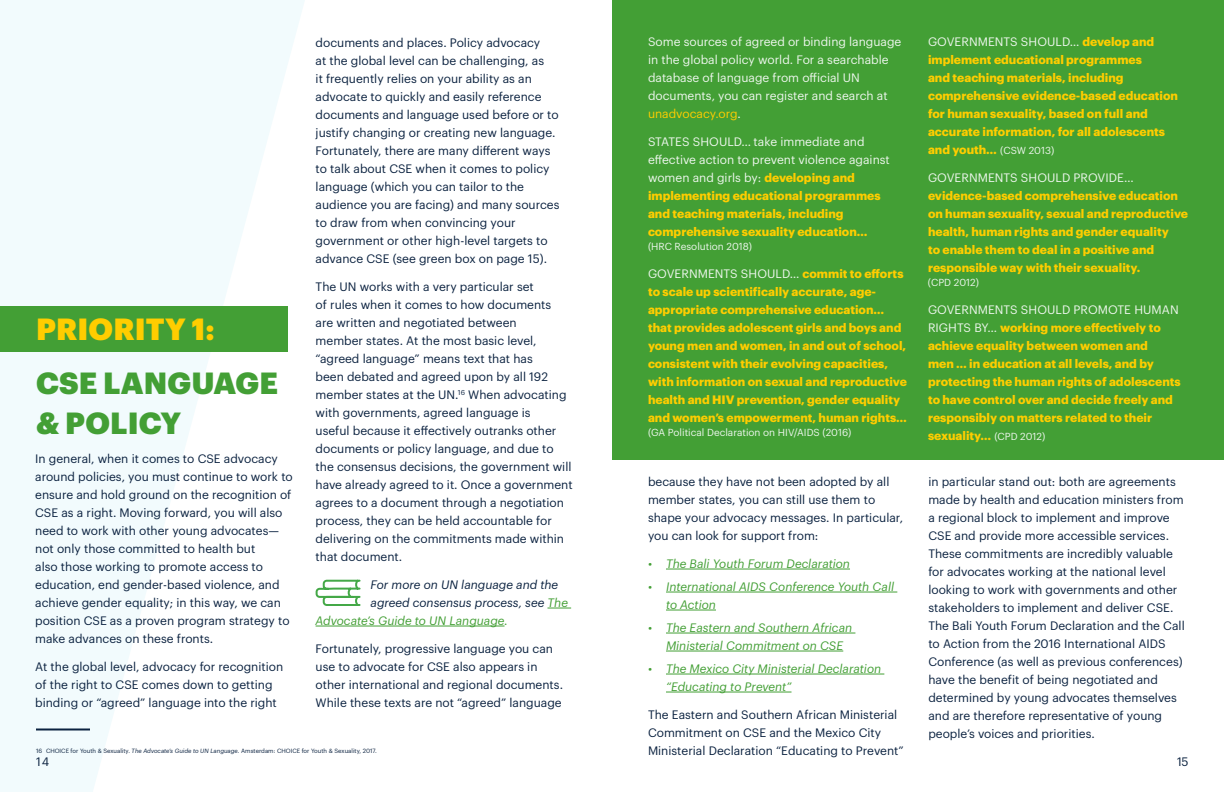
<style>
.page{position:relative;width:1224px;height:792px;background:#fff}
.page>*{position:absolute;margin:0;border:0;box-sizing:border-box;transform-origin:0 0}
.t1{font:900 30px/40px "Graphik";letter-spacing:.005em;color:#439f35}
.t2{font:900 30px "Graphik";letter-spacing:.005em;color:#ffcd00}
.t3{font:12px/18px "Graphik";color:#0b2240}
.t4{font:700 12px/18px "Graphik";color:#ffcd00}
.t5{font:italic 12px/18px "Graphik";color:#439f35}
.t6{font:12px/18px "Graphik";color:#edf6ed}
.t7{font:italic 12px "Graphik";color:#0b2240}
.t8{font:10px "Graphik";color:#edf6ed}
.t9{font:6px "Graphik";color:#0b2240}
.s1{color:#ffcd00}
.s2{font-weight:400;color:#edf6ed}
.s3{font-weight:400;font-size:10px;color:#edf6ed}
.s4{color:#439f35}
.s5{font-style:italic}
</style>
<div class="page">
<svg style="left:0;top:0;width:305px;height:792px;fill:#f2fbfd"></svg>
<svg style="left:547px;top:608px;width:24px;height:1px"></svg>
<hr style="left:316px;top:626px;width:189px;height:1px;background:#439f35">
<div style="left:0;top:306px;width:287px;height:46px;background:#439f35"></div>
<div style="left:612px;top:0;width:612px;height:460px;background:#439f35"></div>
<hr style="left:36px;top:728px;width:54px;height:2px;background:#0b2240">
<hr style="left:666px;top:569px;width:184px;height:1px;background:#439f35">
<hr style="left:666px;top:592px;width:231px;height:1px;background:#439f35">
<hr style="left:666px;top:610px;width:50px;height:1px;background:#439f35">
<hr style="left:666px;top:633px;width:189px;height:1px;background:#439f35">
<hr style="left:666px;top:651px;width:177px;height:1px;background:#439f35">
<hr style="left:666px;top:674px;width:218px;height:1px;background:#439f35">
<hr style="left:666px;top:692px;width:126px;height:1px;background:#439f35">
<svg style="left:315px;top:579px;width:46px;height:27px"></svg>
<p class="t6" style="left:648px;top:34px;width:255px">Some sources of agreed or binding language in the global policy world. For a searchable database of language from official UN documents, you can register and search at <span class="s1">unadvocacy.org</span>.</p>
<p class="t4" style="left:648px;top:134px;width:243px"><span class="s2">STATES SHOULD… take immediate and effective action to prevent violence against women and girls by:</span> developing and implementing educational programmes and teaching materials, including comprehensive sexuality education…</p>
<p class="t8" style="left:648px;top:243px;width:106px">(HRC Resolution 2018)</p>
<p class="t4" style="left:648px;top:266px;width:260px"><span class="s2">GOVERNMENTS SHOULD…</span> commit to efforts to scale up scientifically accurate, age&shy;appropriate comprehensive education… that provides adolescent girls and boys and young men and women, in and out of school, consistent with their evolving capacities, with information on sexual and reproductive health and HIV prevention, gender equality and women’s empowerment, human rights…</p>
<p class="t8" style="left:648px;top:429px;width:205px">(GA Political Declaration on HIV/AIDS (2016)</p>
<p class="t4" style="left:928px;top:34px;width:252px"><span class="s2">GOVERNMENTS SHOULD…</span> develop and implement educational programmes<br>and teaching materials, including comprehensive evidence-based education for human sexuality, based on full and accurate information, for all adolescents and youth… <span class="s3">(CSW 2013)</span></p>
<p class="t6" style="left:928px;top:170px;width:207px">GOVERNMENTS SHOULD PROVIDE…</p>
<p class="t4" style="left:928px;top:188px;width:262px">evidence-based comprehensive education on human sexuality, sexual and reproductive health, human rights and gender equality<br>to enable them to deal in a positive and responsible way with their sexuality.</p>
<p class="t8" style="left:928px;top:279px;width:52px">(CPD 2012)</p>
<p class="t4" style="left:928px;top:302px;width:254px"><span class="s2">GOVERNMENTS SHOULD PROMOTE HUMAN RIGHTS BY…</span> working more effectively to achieve equality between women and<br>men … in education at all levels, and by protecting the human rights of adolescents to have control over and decide freely and responsibly on matters related to their sexuality… <span class="s3">(CPD 2012)</span></p>
<p class="t3" style="left:316px;top:34px;width:245px">documents and places. Policy advocacy<br>at the global level can be challenging, as<br>it frequently relies on your ability as an advocate to quickly and easily reference documents and language used before or to justify changing or creating new language.<br>Fortunately, there are many different ways to talk about CSE when it comes to policy language (which you can tailor to the audience you are facing) and many sources to draw from when convincing your government or other high-level targets to advance CSE (see green box on page 15).</p>
<p class="t3" style="left:316px;top:278px;width:259px">The UN works with a very particular set<br>of rules when it comes to how documents<br>are written and negotiated between<br>member states. At the most basic level, “agreed language” means text that has<br>been debated and agreed upon by all 192 member states at the UN.<sup>16</sup> When advocating with governments, agreed language is<br>useful because it effectively outranks other documents or policy language, and due to the consensus decisions, the government will have already agreed to it. Once a government agrees to a document through a negotiation process, they can be held accountable for delivering on the commitments made within that document.</p>
<p class="t7" style="left:371px;top:579px;width:189px">For more on UN language and the</p>
<p class="t7" style="left:371px;top:597px;width:199px">agreed consensus process, see <span class="s4">The</span></p>
<p class="t5" style="left:316px;top:612px;width:194px">Advocate’s Guide to UN Language.</p>
<p class="t3" style="left:316px;top:640px;width:249px">Fortunately, progressive language you can use to advocate for CSE also appears in other international and regional documents.<br>While these texts are not “agreed” language</p>
<h1 class="t2" style="left:36px;top:312px;width:180px">PRIORITY 1:</h1>
<h1 class="t1" style="left:36px;top:363px;width:243px">CSE LANGUAGE &amp; POLICY</h1>
<p class="t3" style="left:35px;top:450px;width:259px">In general, when it comes to CSE advocacy around policies, you must continue to work to ensure and hold ground on the recognition of CSE as a right. Moving forward, you will also need to work with other young advocates— not only those committed to health but<br>also those working to promote access to education, end gender-based violence, and achieve gender equality; in this way, we can position CSE as a proven program strategy to make advances on these fronts.</p>
<p class="t3" style="left:35px;top:658px;width:250px">At the global level, advocacy for recognition of the right to CSE comes down to getting binding or “agreed” language into the right</p>
<p class="t3" style="left:928px;top:473px;width:258px">in particular stand out: both are agreements made by health and education ministers from a regional block to implement and improve CSE and provide more accessible services.<br>These commitments are incredibly valuable for advocates working at the national level looking to work with governments and other stakeholders to implement and deliver CSE.<br>The Bali Youth Forum Declaration and the Call to Action from the 2016 International AIDS Conference (as well as previous conferences) have the benefit of being negotiated and determined by young advocates themselves and are therefore representative of young people’s voices and priorities.</p>
<p class="t3" style="left:648px;top:473px;width:257px">because they have not been adopted by all member states, you can still use them to shape your advocacy messages. In particular, you can look for support from:</p>
<p class="t5" style="left:648px;top:555px;width:204px">• The Bali Youth Forum Declaration</p>
<p class="t5" style="left:666px;top:578px;width:230px;text-indent:-18px">• International AIDS Conference Youth Call to Action</p>
<p class="t5" style="left:666px;top:619px;width:188px;text-indent:-18px">• The Eastern and Southern African<br>Ministerial Commitment on CSE</p>
<p class="t5" style="left:666px;top:660px;width:217px;text-indent:-18px">• The Mexico City Ministerial Declaration “Educating to Prevent”</p>
<p class="t3" style="left:648px;top:706px;width:257px">The Eastern and Southern African Ministerial<br>Commitment on CSE and the Mexico City<br>Ministerial Declaration “Educating to Prevent”</p>
<p class="t9" style="left:36px;top:748px;width:342px">16 CHOICE for Youth &amp; Sexuality. <span class="s5">The Advocate’s Guide to UN Language</span>. Amsterdam: CHOICE for Youth &amp; Sexuality, 2017.</p>
<p class="t3" style="left:36px;top:753px;width:15px">14</p>
<p class="t3" style="left:1177px;top:753px;width:13px">15</p>
</div>
